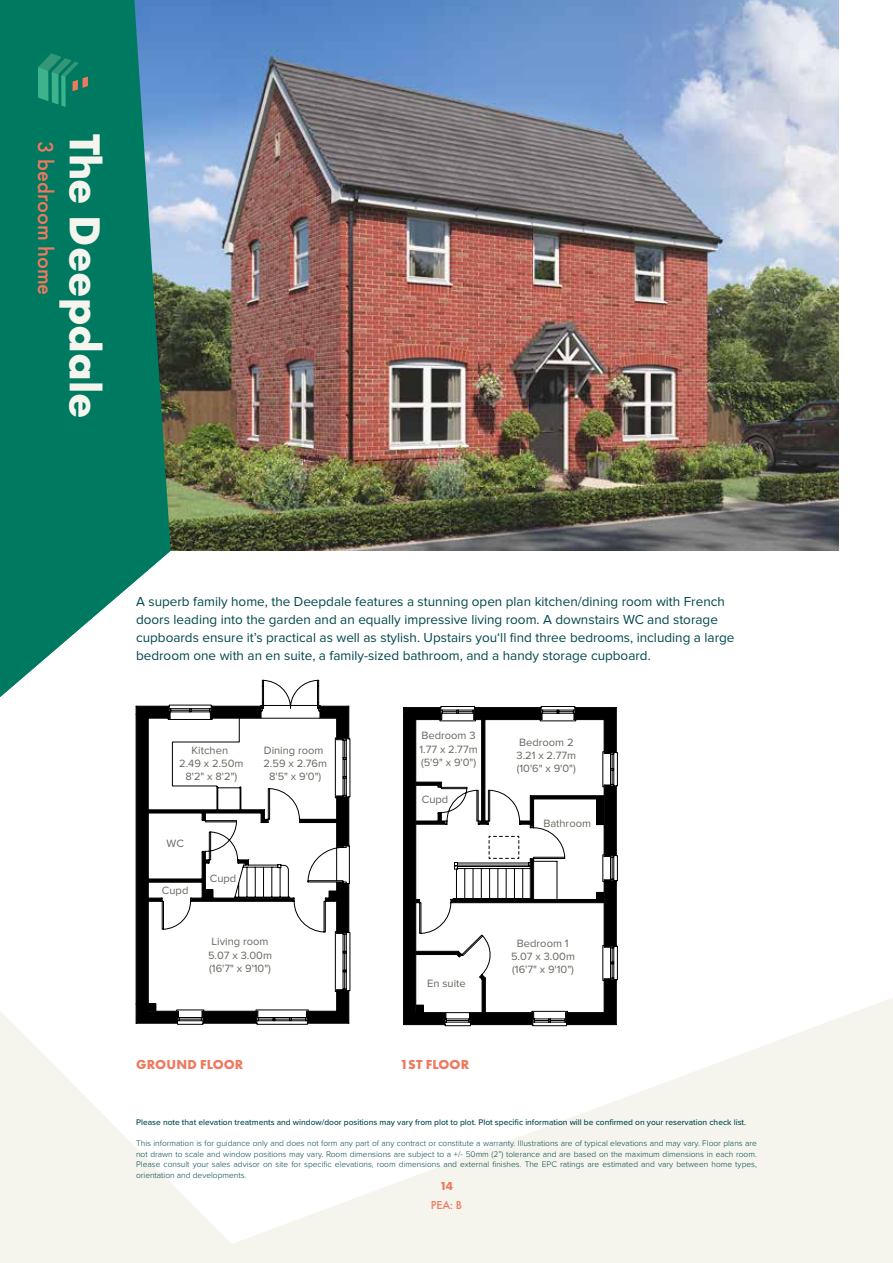
<style>
.page{position:relative;width:893px;height:1263px;background:#fff}
.page>*{position:absolute;margin:0;border:0;box-sizing:border-box;transform-origin:0 0}
.t1{font:700 45px "Futura PT";color:#f5f5ee}
.t2{font:500 22.5px "Futura PT";color:#ef795f}
.t3{font:13.5px/18px "Proxima Nova";color:#00474a}
.t4{font:700 13.5px "Futura PT";letter-spacing:.01em;color:#ef795f}
.t5{font:500 12px "Futura PT";color:#ef795f}
.t6{font:700 12px "Futura PT";color:#ef795f}
.t7{font:10.95px/13.2px "Proxima Nova";color:#65685e}
.t8{font:300 8.4px/10.5px "Proxima Nova";color:#00474a;text-align:justify}
.t9{font:500 8.4px "Proxima Nova";color:#00474a}
</style>
<div class="page">
<svg style="left:0;top:997px;width:893px;height:266px;fill:#f5f5ee"></svg>
<img style="left:171px;top:0;width:668px;height:551px">
<svg style="left:0;top:0;width:171px;height:697px;background:#248878"></svg>
<svg style="left:136px;top:680px;width:214px;height:345px"></svg>
<svg style="left:148px;top:705px;width:201px;height:318px"></svg>
<svg style="left:404px;top:706px;width:213px;height:320px"></svg>
<hr style="left:481px;top:719px;width:1px;height:102px;background:#000">
<svg style="left:38px;top:54px;width:50px;height:53px;background:#1f8b6e"></svg>
<h2 class="t2" style="left:59px;top:141px;width:155px;rotate:90deg">3 bedroom home</h2>
<h1 class="t1" style="left:114px;top:134px;width:286px;rotate:90deg">The Deepdale</h1>
<p class="t3" style="left:136px;top:593px;width:600px">A superb family home, the Deepdale features a stunning open plan kitchen/dining room with French doors leading into the garden and an equally impressive living room. A downstairs WC and storage cupboards ensure it’s practical as well as stylish. Upstairs you‘ll find three bedrooms, including a large bedroom one with an en suite, a family-sized bathroom, and a handy storage cupboard.</p>
<h3 class="t7" style="left:192px;top:744px;width:38px">Kitchen</h3>
<h3 class="t7" style="left:264px;top:744px;width:61px">Dining room</h3>
<h3 class="t7" style="left:179px;top:757px;width:66px;text-align:center">2.49 x 2.50m<br>8'2" x 8'2")</h3>
<h3 class="t7" style="left:263px;top:757px;width:65px;text-align:center">2.59 x 2.76m<br>8'5" x 9'0")</h3>
<h3 class="t7" style="left:167px;top:837px;width:19px">WC</h3>
<h3 class="t7" style="left:162px;top:884px;width:28px">Cupd</h3>
<h3 class="t7" style="left:210px;top:871px;width:28px">Cupd</h3>
<h3 class="t7" style="left:212px;top:935px;width:58px">Living room</h3>
<h3 class="t7" style="left:208px;top:948px;width:65px">5.07 x 3.00m (16'7" x 9'10")</h3>
<h3 class="t7" style="left:421px;top:729px;width:56px">Bedroom 3</h3>
<h3 class="t7" style="left:419px;top:742px;width:60px">1.77 x 2.77m (5'9" x 9'0")</h3>
<h3 class="t7" style="left:422px;top:793px;width:28px">Cupd</h3>
<h3 class="t7" style="left:427px;top:976px;width:40px">En suite</h3>
<h3 class="t4" style="left:136px;top:1056px;width:109px">GROUND FLOOR</h3>
<h3 class="t4" style="left:400px;top:1056px;width:71px">1ST FLOOR</h3>
<h3 class="t7" style="left:519px;top:736px;width:56px">Bedroom 2</h3>
<h3 class="t7" style="left:516px;top:749px;width:61px">3.21 x 2.77m (10'6" x 9'0")</h3>
<h3 class="t7" style="left:543px;top:817px;width:49px">Bathroom</h3>
<h3 class="t7" style="left:517px;top:937px;width:53px">Bedroom 1</h3>
<h3 class="t7" style="left:511px;top:950px;width:65px">5.07 x 3.00m (16'7" x 9'10")</h3>
<p class="t9" style="left:136px;top:1116px;width:612px">Please note that elevation treatments and window/door positions may vary from plot to plot. Plot specific information will be confirmed on your reservation check list.</p>
<p class="t8" style="left:136px;top:1137px;width:622px">This information is for guidance only and does not form any part of any contract or constitute a warranty. Illustrations are of typical elevations and may vary. Floor plans are not drawn to scale and window positions may vary. Room dimensions are subject to a +/- 50mm (2”) tolerance and are based on the maximum dimensions in each room.<br>Please consult your sales advisor on site for specific elevations, room dimensions and external finishes. The EPC ratings are estimated and vary between home types, orientation and developments.</p>
<h3 class="t5" style="left:431px;top:1198px;width:33px">PEA: B</h3>
<h3 class="t6" style="left:440px;top:1178px;width:15px">14</h3>
</div>
